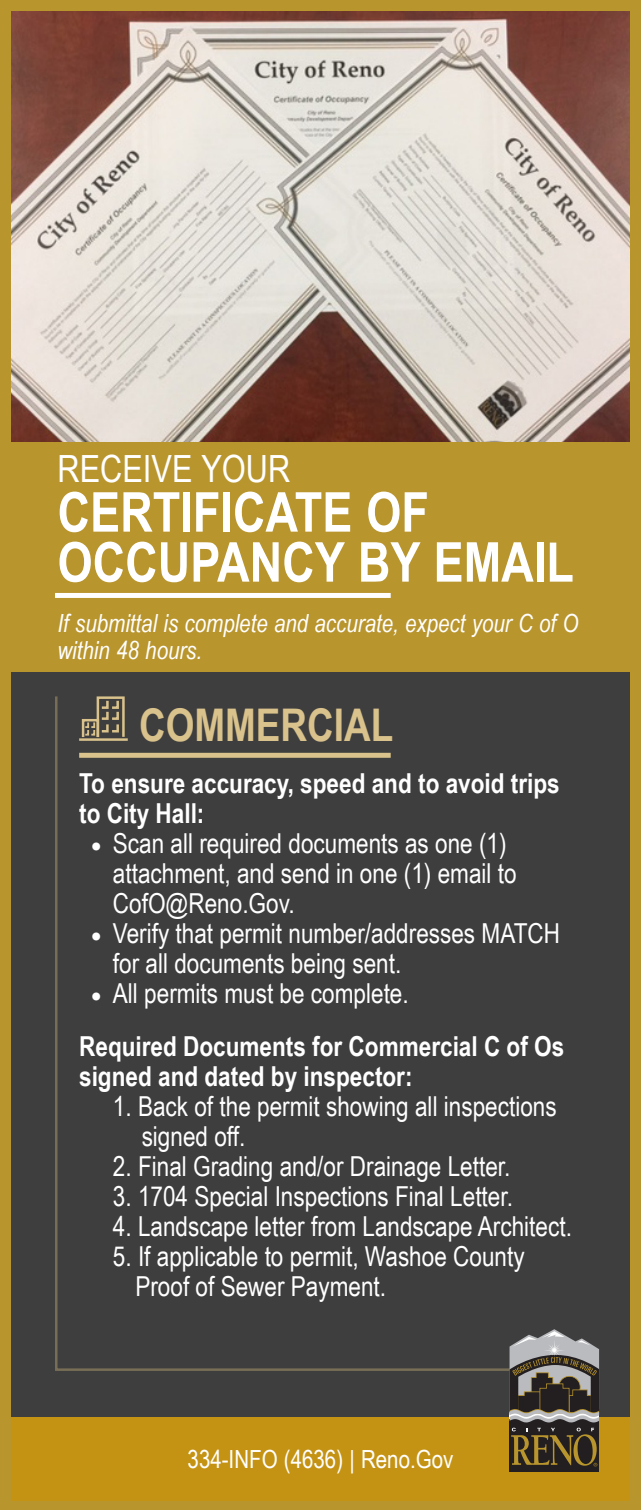
<style>
.page{position:relative;width:641px;height:1510px;background:#b9952d}
.page>*{position:absolute;margin:0;border:0;box-sizing:border-box;transform-origin:0 0}
.t1{font:700 55px/50px "Arial Narrow";color:#fff}
.t2{font:700 45px "Arial Narrow";color:#d9c28b}
.t3{font:37.5px "Arial Narrow";color:#fff}
.t4{font:27.5px/30px "Arial Narrow";color:#fff}
.t5{font:700 27.5px/30px "Arial Narrow";color:#fff}
.t6{font:italic 25px/27.5px "Arial Narrow";color:#fff}
.t7{font:25px "Arial Narrow";color:#fff}
.s1{font-family:"Minion Pro";font-size:30px}
</style>
<div class="page">
<div style="left:11px;top:11px;width:619px;height:1487px;background:#3e3e3f"></div>
<img style="left:11px;top:11px;width:619px;height:431px">
<svg style="left:55px;top:696px;width:454px;height:675px"></svg>
<div style="left:54px;top:442px;width:587px;height:229px;background:#b9952d"></div>
<div style="left:1px;top:442px;width:584px;height:229px;background:#b9952d"></div>
<div style="left:11px;top:1417px;width:619px;height:83px;background:#c59314"></div>
<div style="left:509px;top:1419px;width:90px;height:52px;background:#231f20"></div>
<svg style="left:509px;top:1329px;width:90px;height:137px"></svg>
<div style="left:55px;top:593px;width:336px;height:5px;background:#fff"></div>
<div style="left:79px;top:753px;width:312px;height:5px;background:#d9c28b"></div>
<p class="t3" style="left:58px;top:441px;width:234px">RECEIVE YOUR</p>
<p class="t1" style="left:58px;top:484px;width:518px">CERTIFICATE OF<br>OCCUPANCY BY EMAIL</p>
<p class="t6" style="left:58px;top:608px;width:522px">If submittal is complete and accurate, expect your C of O within 48 hours.</p>
<p class="t2" style="left:139px;top:691px;width:256px">COMMERCIAL</p>
<p class="t5" style="left:79px;top:767px;width:482px">To ensure accuracy, speed and to avoid trips to City Hall:</p>
<p class="t4" style="left:113px;top:827px;width:405px;text-indent:-22px"><span class="s1">•</span> Scan all required documents as one (1) attachment, and send in one (1) email to<br>CofO@Reno.Gov.</p>
<p class="t4" style="left:113px;top:917px;width:449px;text-indent:-22px"><span class="s1">•</span> Verify that permit number/addresses MATCH for all documents being sent.</p>
<p class="t4" style="left:90px;top:977px;width:320px"><span class="s1">•</span> All permits must be complete.</p>
<p class="t5" style="left:79px;top:1030px;width:486px">Required Documents for Commercial C of Os signed and dated by inspector:</p>
<p class="t4" style="left:113px;top:1090px;width:445px">1. Back of the permit showing all inspections</p>
<p class="t4" style="left:142px;top:1120px;width:105px">signed off.</p>
<p class="t4" style="left:113px;top:1150px;width:399px">2. Final Grading and/or Drainage Letter.</p>
<p class="t4" style="left:113px;top:1180px;width:401px">3. 1704 Special Inspections Final Letter.</p>
<p class="t4" style="left:113px;top:1210px;width:460px">4. Landscape letter from Landscape Architect.</p>
<p class="t4" style="left:113px;top:1240px;width:413px">5. If applicable to permit, Washoe County</p>
<p class="t4" style="left:135px;top:1270px;width:252px">Proof of Sewer Payment.</p>
<p class="t7" style="left:188px;top:1441px;width:267px">334-INFO (4636) | Reno.Gov</p>
</div>
